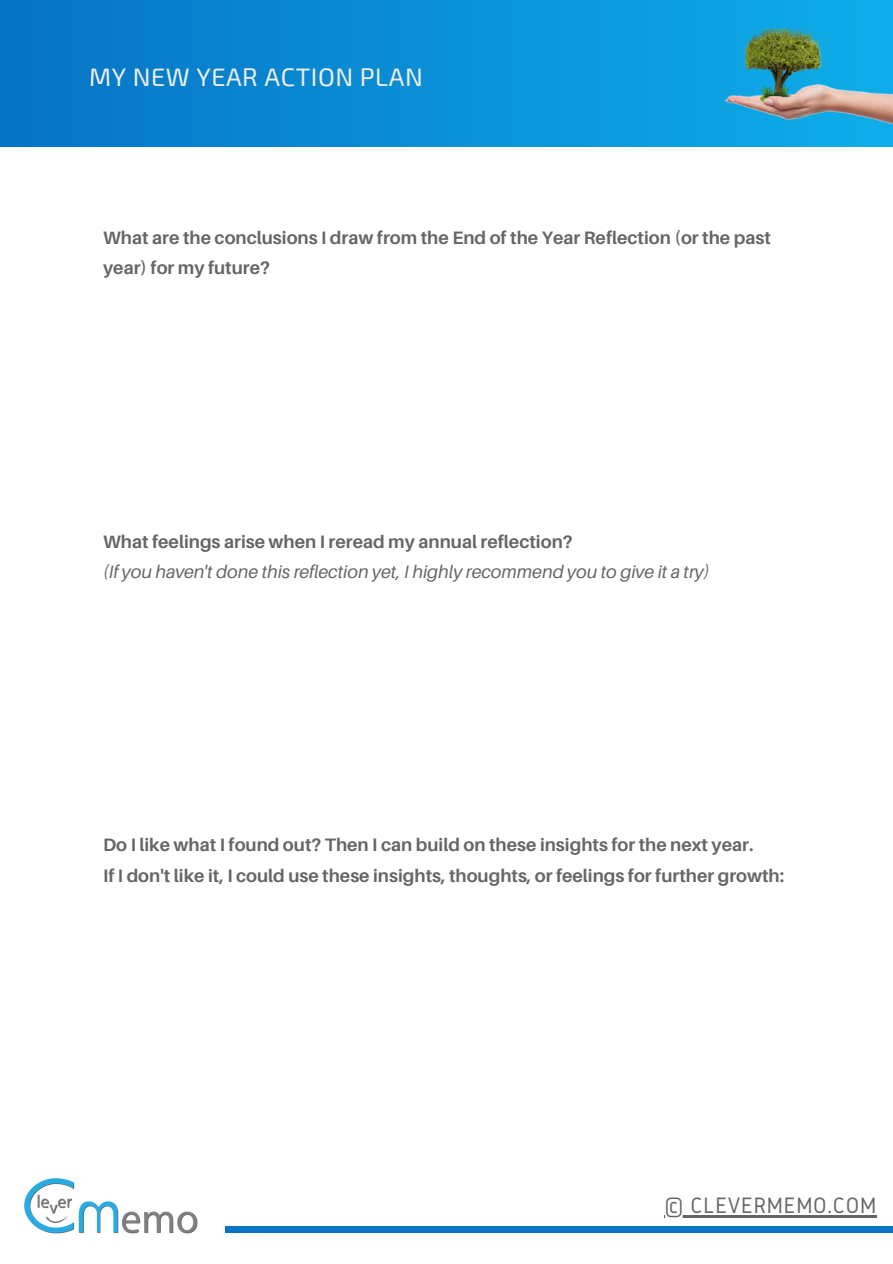
<style>
.page{position:relative;width:893px;height:1264px;background:#fff}
.page>*{position:absolute;margin:0;border:0;box-sizing:border-box;transform-origin:0 0}
.t1{font:25.2px "Exo 2";letter-spacing:.02em;color:#efeee9}
.t2{font:23.1px "Gidole";letter-spacing:.03em;color:#666}
.t3{font:700 18px/30.3px "Aileron";color:#666}
.t4{font:italic 18px "Aileron";color:#666}
</style>
<div class="page">
<div style="left:225px;top:1226px;width:667px;height:7px;background:#0773c5"></div>
<img style="left:24px;top:1178px;width:174px;height:55px">
<hr style="left:664px;top:1215px;width:212px;height:2px;background:#666">
<div style="left:0;top:0;width:892px;height:146px;background:linear-gradient(to right,#0773c5,#0eade9)"></div>
<img style="left:725px;top:28px;width:167px;height:97px">
<h1 class="t1" style="left:89px;top:61px;width:335px">MY NEW YEAR ACTION PLAN</h1>
<p class="t3" style="left:103px;top:222px;width:669px">What are the conclusions I draw from the End of the Year Reflection (or the past year) for my future?</p>
<p class="t3" style="left:103px;top:526px;width:471px">What feelings arise when I reread my annual reflection?</p>
<p class="t4" style="left:103px;top:560px;width:607px">(If you haven't done this reflection yet, I highly recommend you to give it a try)</p>
<p class="t3" style="left:103px;top:829px;width:682px">Do I like what I found out? Then I can build on these insights for the next year.<br>If I don't like it, I could use these insights, thoughts, or feelings for further growth:</p>
<p class="t2" style="left:664px;top:1192px;width:213px">© CLEVERMEMO.COM</p>
</div>
